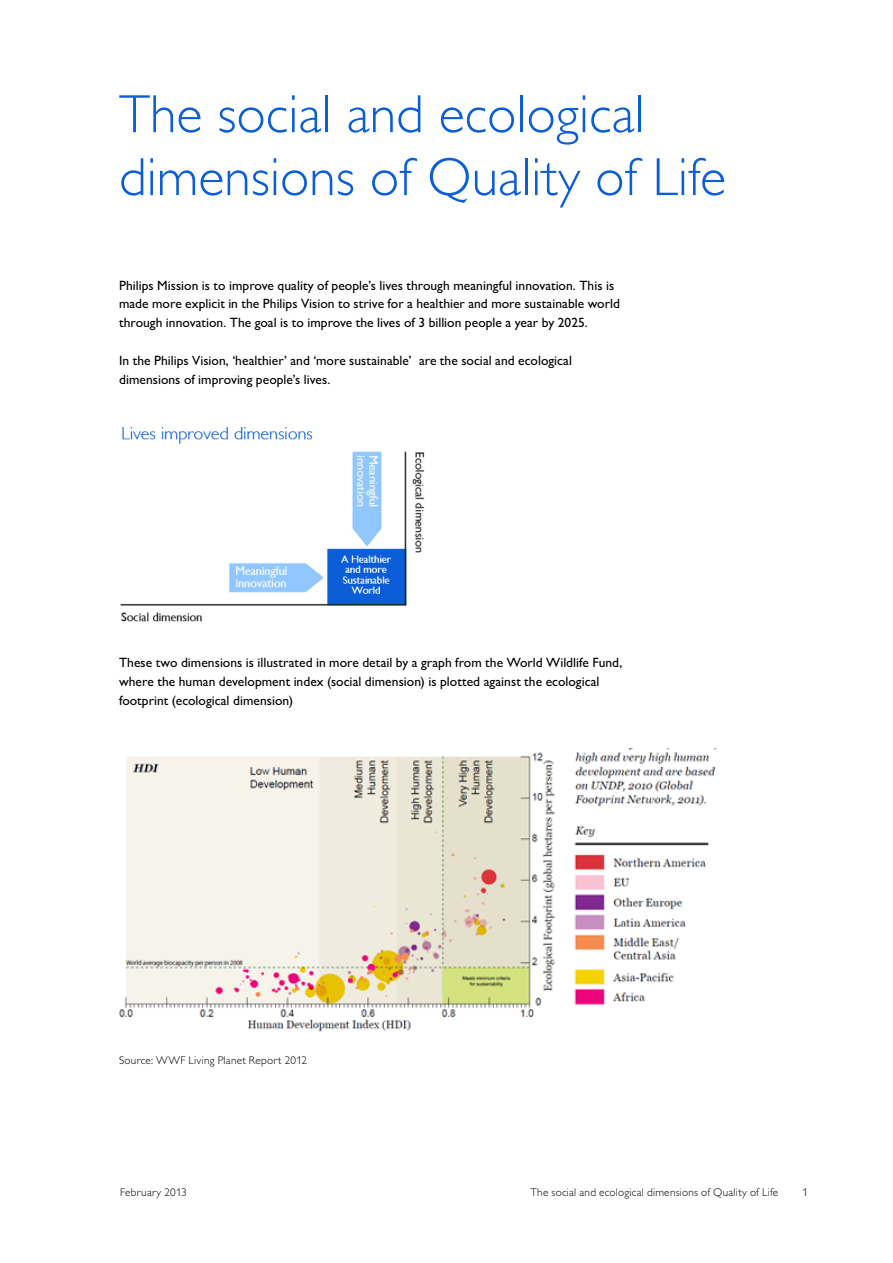
<style>
.page{position:relative;width:893px;height:1263px;background:#fff}
.page>*{position:absolute;margin:0;border:0;box-sizing:border-box;transform-origin:0 0}
.t1{font:54px/62.8px "Gill Sans Alt One WGL Light";color:#0b5ed7}
.t2{font:13.5px/18.9px "Gill Sans Alt One WGL";letter-spacing:.005em;color:#000}
.t3{font:11.25px "Gill Sans Alt One WGL Light";letter-spacing:.02em;color:#000}
</style>
<div class="page">
<img style="left:119px;top:748px;width:598px;height:284px">
<img style="left:120px;top:427px;width:305px;height:195px">
<h1 class="t1" style="left:119px;top:83px;width:608px">The social and ecological dimensions of Quality of Life</h1>
<p class="t2" style="left:119px;top:275px;width:502px">Philips Mission is to improve quality of people’s lives through meaningful innovation. This is made more explicit in the Philips Vision to strive for a healthier and more sustainable world through innovation. The goal is to improve the lives of 3 billion people a year by 2025.</p>
<p class="t2" style="left:119px;top:351px;width:454px">In the Philips Vision, ‘healthier’ and ‘more sustainable’ are the social and ecological dimensions of improving people’s lives.</p>
<p class="t2" style="left:119px;top:653px;width:505px">These two dimensions is illustrated in more detail by a graph from the World Wildlife Fund, where the human development index (social dimension) is plotted against the ecological footprint (ecological dimension)</p>
<p class="t3" style="left:119px;top:1052px;width:190px">Source: WWF Living Planet Report 2012</p>
<p class="t3" style="left:120px;top:1185px;width:68px">February 2013</p>
<p class="t3" style="left:530px;top:1185px;width:249px">The social and ecological dimensions of Quality of Life</p>
<p class="t3" style="left:802px;top:1185px;width:7px">1</p>
</div>
